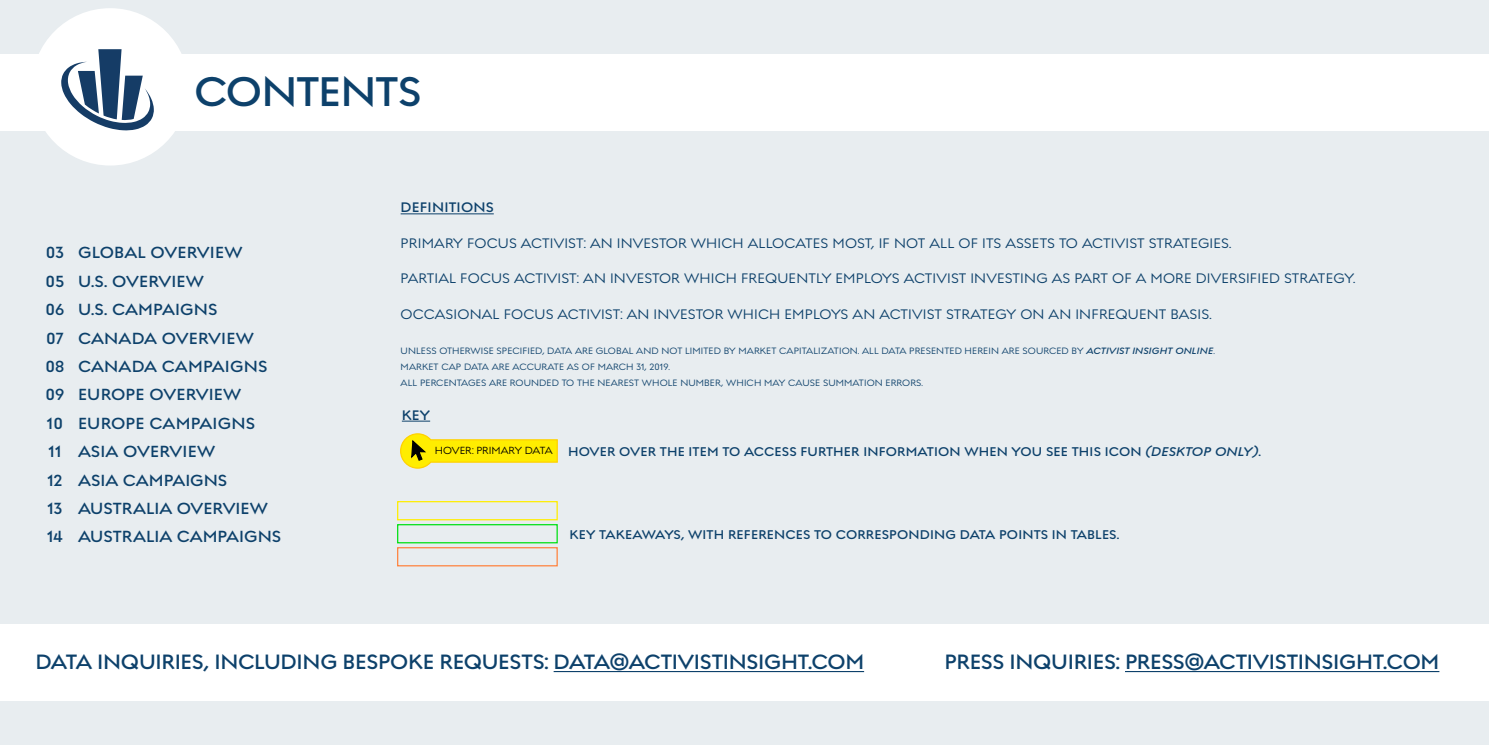
<style>
.page{position:relative;width:1489px;height:745px;background:#fff}
.page>*{position:absolute;margin:0;border:0;box-sizing:border-box;transform-origin:0 0}
.t1{font:600 45px "Regulator Nova";letter-spacing:-.025em;color:#0d416b}
.t2{font:600 22.5px "Regulator Nova";letter-spacing:-.015em;color:#0d416b}
.t3{font:600 17.5px/28.4px "Regulator Nova";letter-spacing:.01em;color:#0d416b}
.t4{font:500 15px "Regulator Nova";letter-spacing:.01em;color:#0d416b}
.t5{font:600 15px "Regulator Nova";letter-spacing:.01em;color:#0d416b}
.t6{font:600 13.75px "Regulator Nova";letter-spacing:.01em;color:#0d416b}
.t7{font:500 10px/16.2px "Regulator Nova";letter-spacing:.01em;color:#0d416b}
.s1{font-weight:600;font-style:italic}
.s2{font-weight:500;font-size:11.25px;color:#000}
.s3{font-style:italic}
</style>
<div class="page">
<div style="left:0;top:0;width:1488px;height:744px;background:#e8edf0"></div>
<div style="left:0;top:54px;width:1488px;height:76px;background:#fff"></div>
<div style="left:35px;top:12px;width:150px;height:150px;background:#fff;border-radius:50%"></div>
<div style="left:32px;top:8px;width:157px;height:157px;border:8px solid #fff;border-radius:50%"></div>
<svg style="left:61px;top:49px;width:93px;height:81px"></svg>
<hr style="left:400px;top:213px;width:94px;height:1px;background:#0d416b">
<svg style="left:400px;top:433px;width:158px;height:36px"></svg>
<div style="left:397px;top:500px;width:160px;height:20px;border:1px solid #ffed00"></div>
<div style="left:397px;top:523px;width:160px;height:20px;border:1px solid #00e013"></div>
<div style="left:397px;top:546px;width:160px;height:20px;border:1px solid #ff823d"></div>
<div style="left:0;top:624px;width:1488px;height:76px;background:#fff"></div>
<hr style="left:553px;top:670px;width:311px;height:1px;background:#0d416b">
<hr style="left:1124px;top:670px;width:315px;height:1px;background:#0d416b">
<svg style="left:402px;top:420px;width:28px;height:1px"></svg>
<h1 class="t1" style="left:194px;top:66px;width:229px">CONTENTS</h1>
<p class="t3" style="left:45px;top:238px;width:237px">03 GLOBAL OVERVIEW<br>05 U.S. OVERVIEW<br>06 U.S. CAMPAIGNS<br>07 CANADA OVERVIEW<br>08 CANADA CAMPAIGNS<br>09 EUROPE OVERVIEW<br>10 EUROPE CAMPAIGNS<br>11 ASIA OVERVIEW<br>12 ASIA CAMPAIGNS<br>13 AUSTRALIA OVERVIEW<br>14 AUSTRALIA CAMPAIGNS</p>
<p class="t5" style="left:400px;top:199px;width:95px">DEFINITIONS</p>
<p class="t4" style="left:400px;top:234px;width:832px">PRIMARY FOCUS ACTIVIST: AN INVESTOR WHICH ALLOCATES MOST, IF NOT ALL OF ITS ASSETS TO ACTIVIST STRATEGIES.</p>
<p class="t4" style="left:400px;top:270px;width:956px">PARTIAL FOCUS ACTIVIST: AN INVESTOR WHICH FREQUENTLY EMPLOYS ACTIVIST INVESTING AS PART OF A MORE DIVERSIFIED STRATEGY.</p>
<p class="t4" style="left:400px;top:305px;width:812px">OCCASIONAL FOCUS ACTIVIST: AN INVESTOR WHICH EMPLOYS AN ACTIVIST STRATEGY ON AN INFREQUENT BASIS.</p>
<p class="t7" style="left:400px;top:342px;width:815px">UNLESS OTHERWISE SPECIFIED, DATA ARE GLOBAL AND NOT LIMITED BY MARKET CAPITALIZATION. ALL DATA PRESENTED HEREIN ARE SOURCED BY <span class="s1">ACTIVIST INSIGHT ONLINE</span>.<br>MARKET CAP DATA ARE ACCURATE AS OF MARCH 31, 2019.<br>ALL PERCENTAGES ARE ROUNDED TO THE NEAREST WHOLE NUMBER, WHICH MAY CAUSE SUMMATION ERRORS.</p>
<p class="t5" style="left:402px;top:406px;width:30px">KEY</p>
<p class="t6" style="left:435px;top:443px;width:827px"><span class="s2">HOVER: PRIMARY DATA</span> HOVER OVER THE ITEM TO ACCESS FURTHER INFORMATION WHEN YOU SEE THIS ICON <span class="s3">(DESKTOP ONLY)</span>.</p>
<p class="t6" style="left:569px;top:526px;width:551px">KEY TAKEAWAYS, WITH REFERENCES TO CORRESPONDING DATA POINTS IN TABLES.</p>
<h2 class="t2" style="left:35px;top:648px;width:830px">DATA INQUIRIES, INCLUDING BESPOKE REQUESTS: DATA@ACTIVISTINSIGHT.COM</h2>
<h2 class="t2" style="left:944px;top:648px;width:496px">PRESS INQUIRIES: PRESS@ACTIVISTINSIGHT.COM</h2>
</div>
